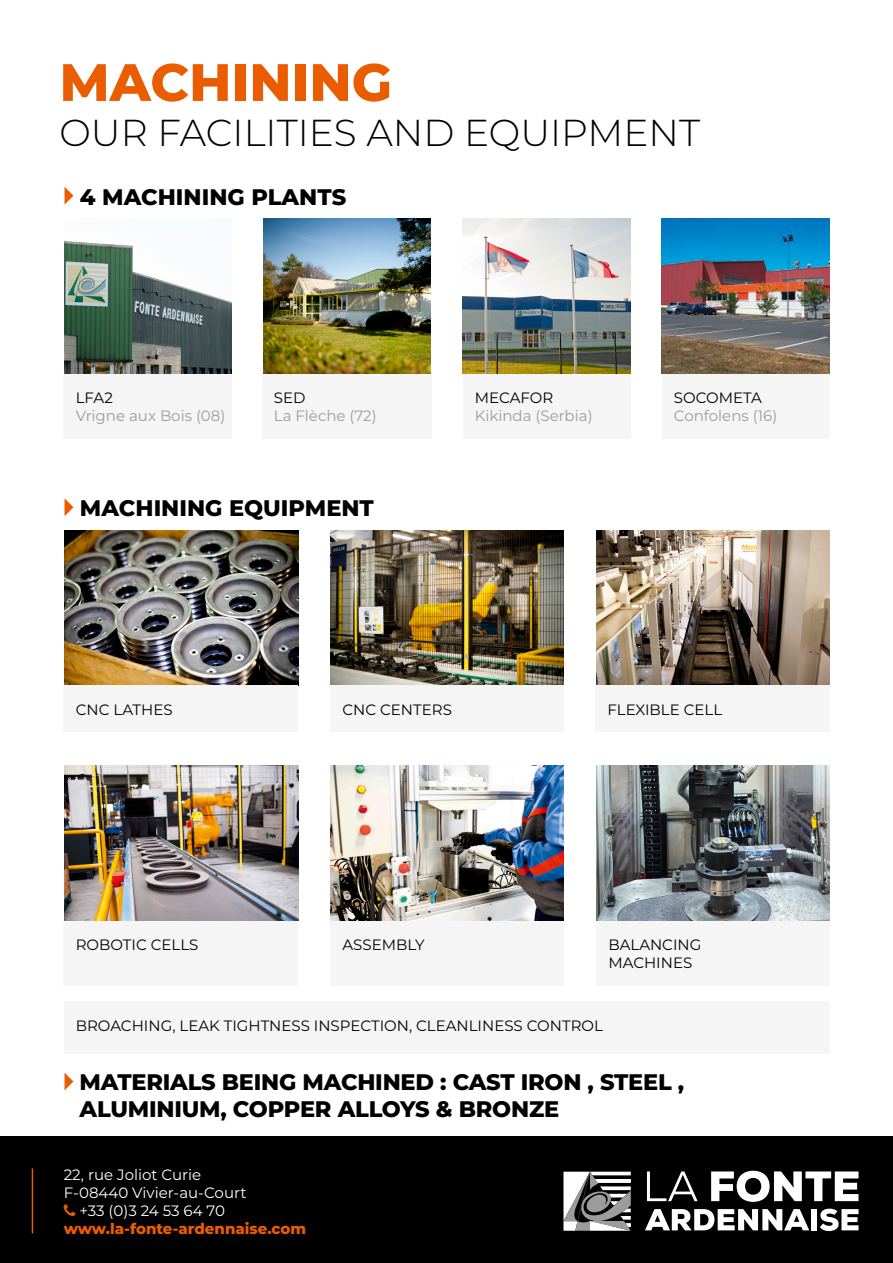
<style>
.page{position:relative;width:893px;height:1263px;background:#fff}
.page>*{position:absolute;margin:0;border:0;box-sizing:border-box;transform-origin:0 0}
.t1{font:800 52.5px "Montserrat";color:#ea5c00}
.t2{font:300 37.5px "Montserrat";color:#000}
.t3{font:800 22.5px/27px "Montserrat";letter-spacing:-.01em;color:#000}
.t4{font:15px/18px "Montserrat";color:#000}
.t5{font:15px "Montserrat";color:#9c9c9c}
.t6{font:15px "Montserrat";color:#fff}
.t7{font:800 15px "Montserrat";color:#ea5c00}
</style>
<div class="page">
<div style="left:0;top:1137px;width:893px;height:126px;background:#000"></div>
<svg style="left:647px;top:1171px;width:51px;height:30px"></svg>
<svg style="left:711px;top:1171px;width:147px;height:31px"></svg>
<svg style="left:645px;top:1209px;width:164px;height:21px"></svg>
<div style="left:811px;top:1209px;width:6px;height:21px;background:#fff"></div>
<svg style="left:820px;top:1209px;width:38px;height:22px"></svg>
<svg style="left:563px;top:1172px;width:68px;height:59px"></svg>
<hr style="left:32px;top:1169px;width:1px;height:64px;background:#ea5c00">
<img style="left:65px;top:530px;width:233px;height:155px">
<img style="left:65px;top:765px;width:233px;height:156px">
<img style="left:330px;top:530px;width:234px;height:155px">
<img style="left:330px;top:765px;width:234px;height:156px">
<img style="left:596px;top:765px;width:234px;height:156px">
<img style="left:596px;top:530px;width:234px;height:155px">
<img style="left:264px;top:218px;width:167px;height:156px">
<img style="left:65px;top:218px;width:167px;height:156px">
<img style="left:463px;top:218px;width:167px;height:156px">
<img style="left:662px;top:218px;width:167px;height:156px">
<div style="left:64px;top:374px;width:168px;height:65px;background:#f5f5f5"></div>
<div style="left:64px;top:685px;width:234px;height:47px;background:#f5f5f5"></div>
<div style="left:64px;top:921px;width:234px;height:65px;background:#f5f5f5"></div>
<div style="left:262px;top:374px;width:170px;height:65px;background:#f5f5f5"></div>
<div style="left:330px;top:685px;width:234px;height:47px;background:#f5f5f5"></div>
<div style="left:330px;top:921px;width:234px;height:65px;background:#f5f5f5"></div>
<div style="left:463px;top:374px;width:167px;height:65px;background:#f5f5f5"></div>
<div style="left:662px;top:374px;width:167px;height:65px;background:#f5f5f5"></div>
<div style="left:595px;top:685px;width:235px;height:47px;background:#f5f5f5"></div>
<svg style="left:65px;top:187px;width:8px;height:17px"></svg>
<svg style="left:65px;top:499px;width:8px;height:17px"></svg>
<div style="left:64px;top:1001px;width:766px;height:52px;background:#f5f5f5"></div>
<svg style="left:65px;top:1073px;width:8px;height:17px"></svg>
<div style="left:596px;top:921px;width:234px;height:65px;background:#f5f5f5"></div>
<h1 class="t1" style="left:60px;top:44px;width:334px">MACHINING</h1>
<h2 class="t2" style="left:60px;top:107px;width:642px">OUR FACILITIES AND EQUIPMENT</h2>
<h3 class="t3" style="left:80px;top:182px;width:268px">4 MACHINING PLANTS</h3>
<p class="t4" style="left:76px;top:388px;width:39px">LFA2</p>
<p class="t5" style="left:76px;top:406px;width:151px">Vrigne aux Bois (08)</p>
<p class="t4" style="left:274px;top:388px;width:33px">SED</p>
<p class="t5" style="left:274px;top:406px;width:104px">La Flèche (72)</p>
<h3 class="t3" style="left:80px;top:493px;width:295px">MACHINING EQUIPMENT</h3>
<p class="t4" style="left:475px;top:388px;width:80px">MECAFOR</p>
<p class="t5" style="left:475px;top:406px;width:119px">Kikinda (Serbia)</p>
<p class="t4" style="left:674px;top:388px;width:90px">SOCOMETA</p>
<p class="t5" style="left:674px;top:406px;width:105px">Confolens (16)</p>
<p class="t4" style="left:76px;top:700px;width:98px">CNC LATHES</p>
<p class="t4" style="left:342px;top:700px;width:111px">CNC CENTERS</p>
<p class="t4" style="left:607px;top:700px;width:116px">FLEXIBLE CELL</p>
<p class="t4" style="left:76px;top:935px;width:124px">ROBOTIC CELLS</p>
<p class="t4" style="left:342px;top:935px;width:84px">ASSEMBLY</p>
<p class="t4" style="left:608px;top:935px;width:94px">BALANCING<br>MACHINES</p>
<p class="t4" style="left:76px;top:1016px;width:529px">BROACHING, LEAK TIGHTNESS INSPECTION, CLEANLINESS CONTROL</p>
<h3 class="t3" style="left:80px;top:1068px;width:606px">MATERIALS BEING MACHINED : CAST IRON , STEEL ,<br>ALUMINIUM, COPPER ALLOYS &amp; BRONZE</h3>
<p class="t6" style="left:64px;top:1164px;width:139px">22, rue Joliot Curie</p>
<p class="t6" style="left:64px;top:1182px;width:184px">F-08440 Vivier-au-Court</p>
<p class="t6" style="left:79px;top:1200px;width:147px">+33 (0)3 24 53 64 70</p>
<p class="t7" style="left:64px;top:1218px;width:244px">www.la-fonte-ardennaise.com</p>
</div>
